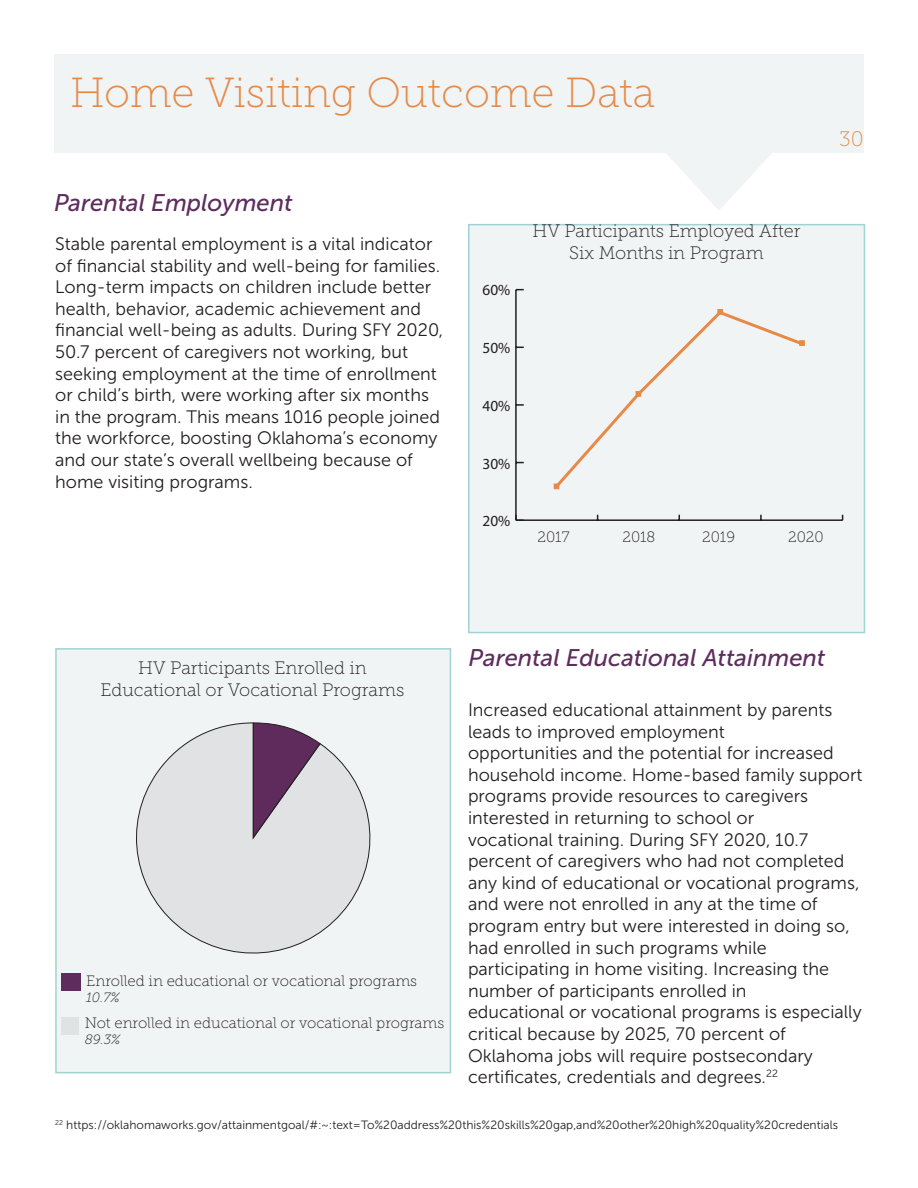
<style>
.page{position:relative;width:918px;height:1188px;background:#fff}
.page>*{position:absolute;margin:0;border:0;box-sizing:border-box;transform-origin:0 0}
.t1{font:42px "Museo Slab 100";color:#e68a48}
.t2{font:italic 24px "Museo Sans 500";color:#5e2d5d}
.t3{font:21px "Museo Slab 100";color:#e68a48}
.t4{font:18px/21.6px "Museo Sans 300";color:#231f20}
.t5{font:18px "Museo Slab 100";color:#231f20}
.t6{font:15.45px "Myriad Pro";color:#231f20}
.t7{font:15px "Museo Slab 100";color:#231f20}
.t8{font:italic 13.5px "Museo Slab 100";color:#231f20}
.t9{font:12px "Museo Sans 300";color:#231f20}
</style>
<div class="page">
<div style="left:54px;top:54px;width:810px;height:99px;background:#f1f4f5"></div>
<svg style="left:663px;top:151px;width:110px;height:59px"></svg>
<div style="left:468px;top:224px;width:397px;height:409px;background:#f1f4f5;border:2px solid #a1d3d3"></div>
<div style="left:55px;top:648px;width:396px;height:425px;background:#f1f4f5;border:2px solid #a1d3d3"></div>
<div style="left:61px;top:1017px;width:17px;height:18px;background:#e1e2e4"></div>
<div style="left:61px;top:973px;width:20px;height:18px;background:#5e2d5d"></div>
<svg style="left:136px;top:722px;width:235px;height:232px"></svg>
<svg style="left:252px;top:722px;width:69px;height:116px;background:#998099"></svg>
<hr style="left:516px;top:519px;width:327px;height:2px;background:#231f20">
<hr style="left:515px;top:290px;width:2px;height:230px;background:#231f20">
<svg style="left:515px;top:515px;width:9px;height:6px"></svg>
<svg style="left:517px;top:404px;width:7px;height:2px"></svg>
<svg style="left:553px;top:312px;width:246px;height:178px"></svg>
<svg style="left:554px;top:484px;width:5px;height:5px"></svg>
<svg style="left:636px;top:391px;width:5px;height:6px"></svg>
<svg style="left:717px;top:309px;width:6px;height:6px"></svg>
<svg style="left:799px;top:340px;width:6px;height:6px"></svg>
<p class="t1" style="left:70px;top:70px;width:587px">Home Visiting Outcome Data</p>
<p class="t3" style="left:839px;top:127px;width:26px">30</p>
<p class="t2" style="left:54px;top:190px;width:240px">Parental Employment</p>
<p class="t4" style="left:55px;top:233px;width:390px">Stable parental employment is a vital indicator of financial stability and well-being for families.<br>Long-term impacts on children include better health, behavior, academic achievement and financial well-being as adults. During SFY 2020, 50.7 percent of caregivers not working, but seeking employment at the time of enrollment or child’s birth, were working after six months in the program. This means 1016 people joined the workforce, boosting Oklahoma’s economy and our state’s overall wellbeing because of home visiting programs.</p>
<p class="t6" style="left:483px;top:280px;width:29px">60%</p>
<p class="t6" style="left:483px;top:338px;width:29px">50%</p>
<p class="t6" style="left:483px;top:396px;width:29px">40%</p>
<p class="t6" style="left:483px;top:454px;width:29px">30%</p>
<p class="t6" style="left:483px;top:512px;width:29px">20%</p>
<p class="t5" style="left:532px;top:222px;width:269px">HV Participants Employed After</p>
<p class="t5" style="left:569px;top:243px;width:196px">Six Months in Program</p>
<p class="t7" style="left:538px;top:529px;width:33px">2017</p>
<p class="t7" style="left:622px;top:529px;width:35px">2018</p>
<p class="t7" style="left:702px;top:529px;width:34px">2019</p>
<p class="t7" style="left:788px;top:529px;width:37px">2020</p>
<p class="t5" style="left:138px;top:658px;width:230px">HV Participants Enrolled in</p>
<p class="t5" style="left:101px;top:680px;width:305px">Educational or Vocational Programs</p>
<p class="t2" style="left:469px;top:645px;width:358px">Parental Educational Attainment</p>
<p class="t7" style="left:86px;top:972px;width:332px">Enrolled in educational or vocational programs</p>
<p class="t8" style="left:86px;top:990px;width:35px">10.7%</p>
<p class="t7" style="left:85px;top:1014px;width:361px">Not enrolled in educational or vocational programs</p>
<p class="t8" style="left:85px;top:1032px;width:37px">89.3%</p>
<p class="t4" style="left:468px;top:699px;width:366px">Increased educational attainment by parents leads to improved employment</p>
<p class="t4" style="left:468px;top:742px;width:396px">opportunities and the potential for increased household income. Home-based family support programs provide resources to caregivers</p>
<p class="t4" style="left:468px;top:807px;width:288px">interested in returning to school or</p>
<p class="t4" style="left:468px;top:829px;width:342px">vocational training. During SFY 2020, 10.7</p>
<p class="t4" style="left:468px;top:850px;width:393px">percent of caregivers who had not completed any kind of educational or vocational programs, and were not enrolled in any at the time of</p>
<p class="t4" style="left:468px;top:915px;width:383px">program entry but were interested in doing so, had enrolled in such programs while</p>
<p class="t4" style="left:468px;top:958px;width:363px">participating in home visiting. Increasing the number of participants enrolled in</p>
<p class="t4" style="left:468px;top:1002px;width:395px">educational or vocational programs is especially critical because by 2025, 70 percent of</p>
<p class="t4" style="left:468px;top:1045px;width:346px">Oklahoma jobs will require postsecondary</p>
<p class="t4" style="left:468px;top:1066px;width:311px">certificates, credentials and degrees.<sup>22</sup></p>
<p class="t9" style="left:55px;top:1119px;width:784px"><sup>22</sup> https://oklahomaworks.gov/attainmentgoal/#:~:text=To%20address%20this%20skills%20gap,and%20other%20high%20quality%20credentials</p>
</div>
